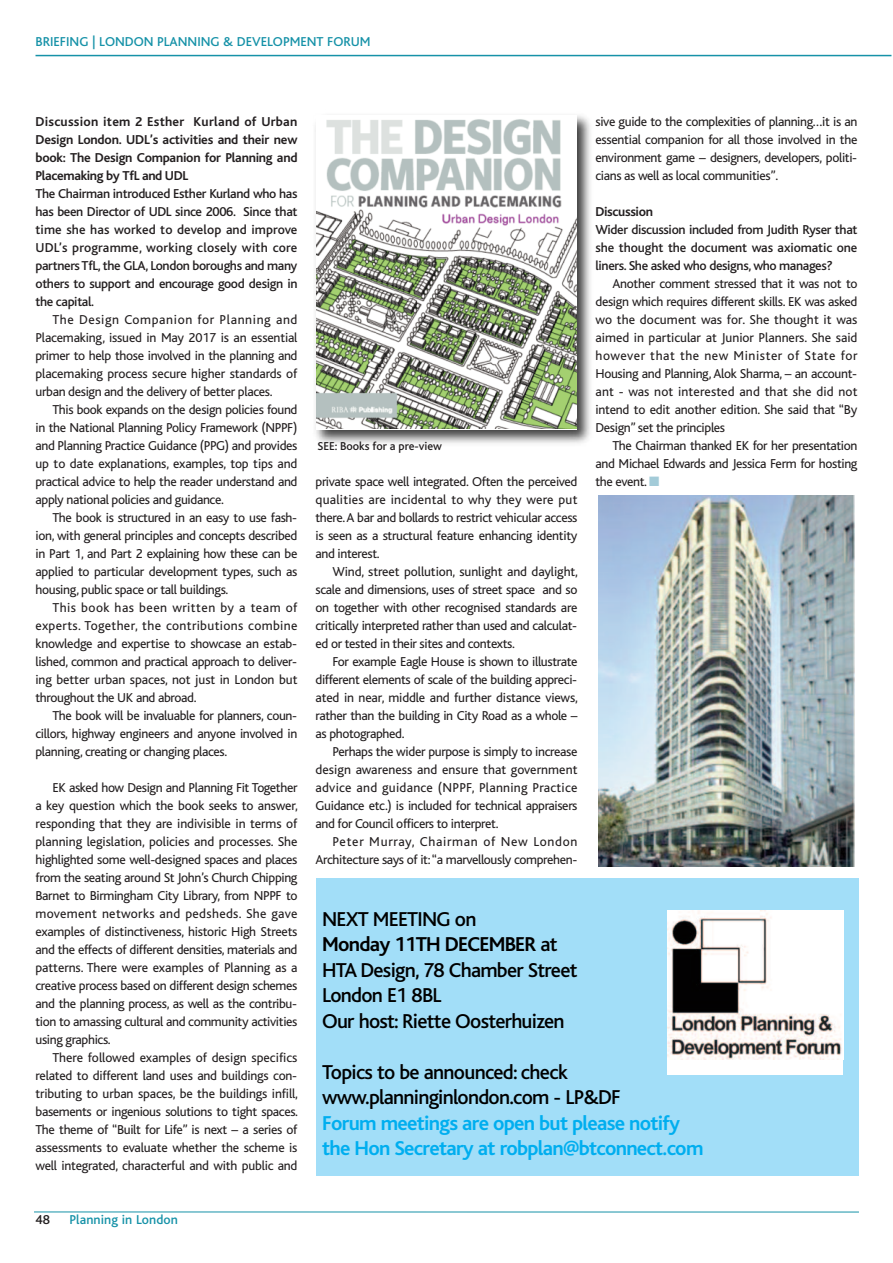
<style>
.page{position:relative;width:893px;height:1263px;background:#fff}
.page>*{position:absolute;margin:0;border:0;box-sizing:border-box;transform-origin:0 0}
.t1{font:500 21px/25.5px "Bliss";letter-spacing:-.035em;color:#000}
.t2{font:700 21px/25.5px "Bliss";letter-spacing:-.035em;color:#00aeef}
.t3{font:13.5px/18px "Bliss";letter-spacing:-.025em;color:#231f20;text-align:justify}
.t4{font:500 13.5px/18px "Bliss";letter-spacing:-.025em;color:#231f20;text-align:justify}
.t5{font:700 13.5px/18px "Bliss";letter-spacing:-.025em;color:#231f20;text-align:justify}
.t6{font:500 13.5px "Bliss";color:#1692a8}
.t7{font:500 12px "Bliss";color:#231f20}
.s1{color:#a3cbd8}
.s2{font-weight:700}
</style>
<div class="page">
<hr style="left:36px;top:55px;width:855px;height:1px;background:#1692a8">
<hr style="left:34px;top:1212px;width:825px;height:1px;background:#1692a8">
<div style="left:316px;top:878px;width:543px;height:297px;background:#a2def8"></div>
<div style="left:667px;top:910px;width:176px;height:164px;background:#fff"></div>
<img style="left:667px;top:910px;width:175px;height:149px">
<img style="left:315px;top:115px;width:276px;height:328px">
<img style="left:316px;top:116px;width:261px;height:312px">
<img style="left:598px;top:495px;width:257px;height:372px">
<p class="t6" style="left:36px;top:37px;width:337px">BRIEFING | LONDON PLANNING &amp; DEVELOPMENT FORUM</p>
<p class="t5" style="left:36px;top:114px;width:263px">Discussion item 2 Esther Kurland of Urban Design London. UDL’s activities and their new book: The Design Companion for Planning and Placemaking by TfL and UDL</p>
<p class="t4" style="left:36px;top:186px;width:263px">The Chairman introduced Esther Kurland who has has been Director of UDL since 2006. Since that time she has worked to develop and improve UDL’s programme, working closely with core partnersTfL, the GLA, London boroughs and many others to support and encourage good design in the capital.</p>
<p class="t3" style="left:36px;top:312px;width:263px;text-indent:17px">The Design Companion for Planning and Placemaking, issued in May 2017 is an essential primer to help those involved in the planning and placemaking process secure higher standards of urban design and the delivery of better places.</p>
<p class="t3" style="left:36px;top:402px;width:263px;text-indent:17px">This book expands on the design policies found in the National Planning Policy Framework (NPPF) and Planning Practice Guidance (PPG) and provides up to date explanations, examples, top tips and practical advice to help the reader understand and apply national policies and guidance.</p>
<p class="t3" style="left:36px;top:510px;width:263px;text-indent:17px">The book is structured in an easy to use fash&shy;ion, with general principles and concepts described in Part 1, and Part 2 explaining how these can be applied to particular development types, such as housing, public space or tall buildings.</p>
<p class="t3" style="left:36px;top:600px;width:263px;text-indent:17px">This book has been written by a team of experts. Together, the contributions combine knowledge and expertise to showcase an estab&shy;lished, common and practical approach to deliver&shy;ing better urban spaces, not just in London but throughout the UK and abroad.</p>
<p class="t3" style="left:36px;top:708px;width:263px;text-indent:17px">The book will be invaluable for planners, coun&shy;cillors, highway engineers and anyone involved in planning, creating or changing places.</p>
<p class="t3" style="left:36px;top:780px;width:264px;text-indent:17px">EK asked how Design and Planning Fit Together a key question which the book seeks to answer, responding that they are indivisible in terms of planning legislation, policies and processes. She highlighted some well-designed spaces and places from the seating around St John’s Church Chipping Barnet to Birmingham City Library, from NPPF to movement networks and pedsheds. She gave examples of distinctiveness, historic High Streets and the effects of different densities, materials and patterns. There were examples of Planning as a creative process based on different design schemes and the planning process, as well as the contribu&shy;tion to amassing cultural and community activities using graphics.</p>
<p class="t3" style="left:36px;top:1050px;width:264px;text-indent:17px">There followed examples of design specifics related to different land uses and buildings con&shy;tributing to urban spaces, be the buildings infill, basements or ingenious solutions to tight spaces.<br>The theme of “Built for Life” is next – a series of assessments to evaluate whether the scheme is well integrated, characterful and with public and</p>
<p class="t4" style="left:36px;top:1212px;width:16px">48</p>
<p class="t6" style="left:70px;top:1215px;width:110px">Planning in London</p>
<p class="t7" style="left:318px;top:442px;width:126px">SEE: Books for a pre-view</p>
<p class="t3" style="left:316px;top:474px;width:263px">private space well integrated. Often the perceived qualities are incidental to why they were put there.A bar and bollards to restrict vehicular access is seen as a structural feature enhancing identity and interest.</p>
<p class="t3" style="left:316px;top:564px;width:264px;text-indent:17px">Wind, street pollution, sunlight and daylight, scale and dimensions, uses of street space and so on together with other recognised standards are critically interpreted rather than used and calculat&shy;ed or tested in their sites and contexts.</p>
<p class="t3" style="left:316px;top:654px;width:264px;text-indent:17px">For example Eagle House is shown to illustrate different elements of scale of the building appreci&shy;ated in near, middle and further distance views, rather than the building in City Road as a whole – as photographed.</p>
<p class="t3" style="left:316px;top:744px;width:263px;text-indent:17px">Perhaps the wider purpose is simply to increase design awareness and ensure that government advice and guidance (NPPF, Planning Practice Guidance etc.) is included for technical appraisers and for Council officers to interpret.</p>
<p class="t3" style="left:316px;top:834px;width:263px;text-align:right">Peter Murray, Chairman of New London<br>Architecture says of it:“a marvellously comprehen-</p>
<p class="t3" style="left:595px;top:114px;width:263px">sive guide to the complexities of planning…it is an essential companion for all those involved in the environment game – designers, developers, politi&shy;cians as well as local communities”.</p>
<p class="t5" style="left:595px;top:204px;width:59px">Discussion</p>
<p class="t4" style="left:595px;top:222px;width:263px">Wider discussion included from Judith Ryser that she thought the document was axiomatic one liners. She asked who designs, who manages?</p>
<p class="t3" style="left:595px;top:276px;width:263px;text-indent:17px">Another comment stressed that it was not to design which requires different skills. EK was asked wo the document was for. She thought it was aimed in particular at Junior Planners. She said however that the new Minister of State for Housing and Planning, Alok Sharma, – an account&shy;ant - was not interested and that she did not intend to edit another edition. She said that “By Design” set the principles</p>
<p class="t3" style="left:595px;top:438px;width:263px;text-indent:17px">The Chairman thanked EK for her presentation and Michael Edwards and Jessica Ferm for hosting the event. <span class="s1">■</span></p>
<h1 class="t1" style="left:322px;top:909px;width:257px">NEXT MEETING on<br><span class="s2">Monday 11TH DECEMBER</span> at<br>HTA Design, 78 Chamber Street<br>London E1 8BL<br>Our host: Riette Oosterhuizen</h1>
<h1 class="t1" style="left:322px;top:1062px;width:300px">Topics to be announced: check www.planninginlondon.com - LP&amp;DF</h1>
<h1 class="t2" style="left:322px;top:1113px;width:383px">Forum meetings are open but please notify the Hon Secretary at robplan@btconnect.com</h1>
</div>
